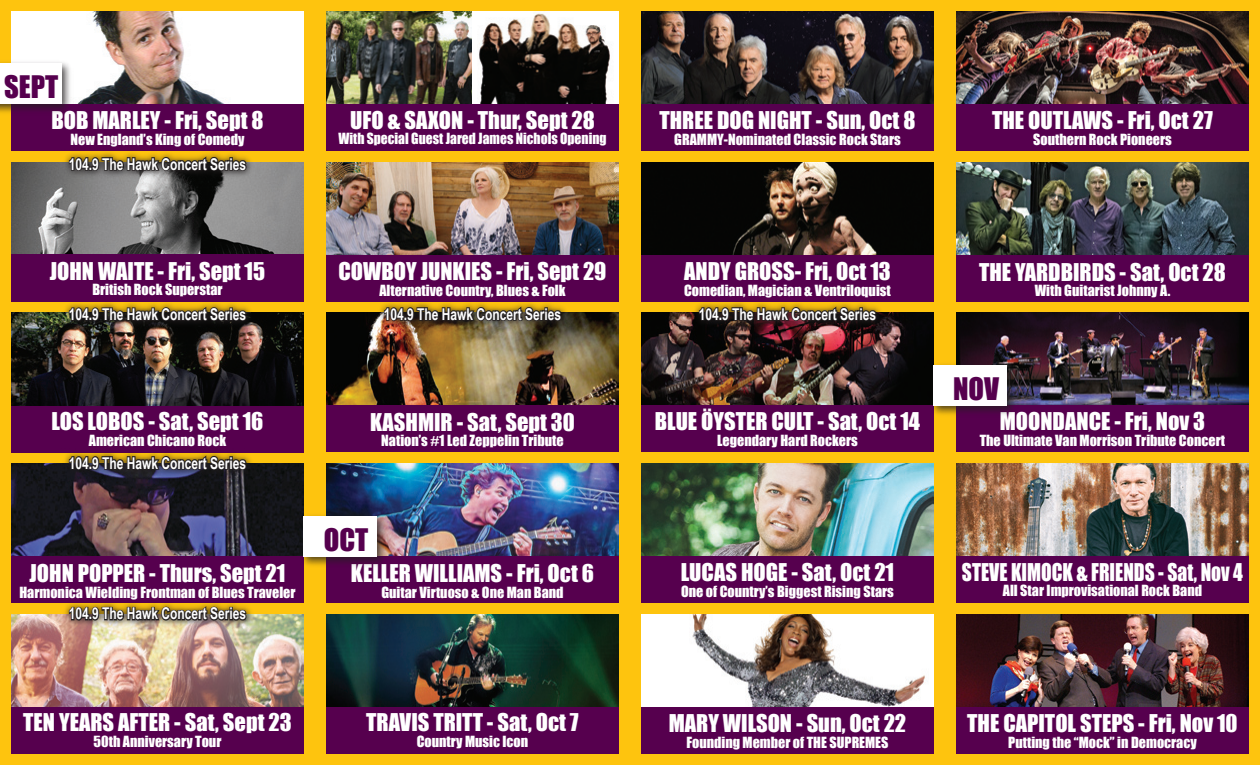
<style>
.page{position:relative;width:1260px;height:765px;background:#fec40e}
.page>*{position:absolute;margin:0;border:0;box-sizing:border-box;transform-origin:0 0}
.t1{font:28.5px "Impact";color:#56004e}
.t2{font:22.5px "Impact";color:#fff}
.t3{font:22.5px "Impact";color:#fff;scale:.87 1}
.t4{font:700 16.25px "Arial Narrow";color:#fff;scale:.9 1}
.t5{font:14.12px "Impact";color:#fff}
.t6{font:14.12px "Impact";color:#fff;scale:.96 1}
</style>
<div class="page">
<img style="left:956px;top:11px;width:293px;height:93px">
<img style="left:641px;top:463px;width:293px;height:93px">
<img style="left:641px;top:162px;width:293px;height:93px">
<img style="left:956px;top:614px;width:293px;height:93px">
<img style="left:956px;top:463px;width:293px;height:93px">
<img style="left:956px;top:313px;width:293px;height:93px">
<img style="left:956px;top:162px;width:293px;height:93px">
<img style="left:641px;top:614px;width:293px;height:93px">
<img style="left:641px;top:313px;width:293px;height:93px">
<img style="left:641px;top:11px;width:293px;height:93px">
<img style="left:326px;top:614px;width:293px;height:93px">
<img style="left:326px;top:464px;width:293px;height:92px">
<img style="left:326px;top:313px;width:293px;height:93px">
<img style="left:326px;top:162px;width:293px;height:93px">
<img style="left:471px;top:11px;width:147px;height:93px">
<img style="left:326px;top:11px;width:145px;height:93px">
<img style="left:11px;top:162px;width:293px;height:92px">
<img style="left:11px;top:614px;width:293px;height:93px">
<img style="left:11px;top:464px;width:293px;height:93px">
<img style="left:11px;top:313px;width:293px;height:93px">
<div style="left:11px;top:11px;width:293px;height:103px;background:#fff"></div>
<img style="left:77px;top:11px;width:148px;height:93px">
<div style="left:11px;top:557px;width:293px;height:46px;background:#56004e"></div>
<div style="left:11px;top:104px;width:293px;height:47px;background:#56004e"></div>
<div style="left:11px;top:406px;width:293px;height:47px;background:#56004e"></div>
<div style="left:11px;top:707px;width:293px;height:47px;background:#56004e"></div>
<div style="left:326px;top:406px;width:293px;height:46px;background:#56004e"></div>
<div style="left:326px;top:255px;width:293px;height:46px;background:#56004e"></div>
<div style="left:326px;top:556px;width:293px;height:47px;background:#56004e"></div>
<div style="left:326px;top:707px;width:293px;height:47px;background:#56004e"></div>
<div style="left:641px;top:104px;width:293px;height:47px;background:#56004e"></div>
<div style="left:641px;top:406px;width:293px;height:46px;background:#56004e"></div>
<div style="left:641px;top:707px;width:293px;height:47px;background:#56004e"></div>
<div style="left:956px;top:556px;width:293px;height:47px;background:#56004e"></div>
<div style="left:956px;top:255px;width:293px;height:46px;background:#56004e"></div>
<div style="left:956px;top:406px;width:293px;height:46px;background:#56004e"></div>
<div style="left:11px;top:254px;width:293px;height:47px;background:#56004e"></div>
<div style="left:956px;top:707px;width:293px;height:47px;background:#56004e"></div>
<div style="left:0;top:59px;width:74px;height:56px;background:#231f20;opacity:.75"></div>
<div style="left:0;top:63px;width:62px;height:41px;background:#fff"></div>
<svg style="left:62px;top:151px;width:193px;height:28px"></svg>
<svg style="left:68px;top:154px;width:180px;height:22px"></svg>
<div style="left:326px;top:104px;width:293px;height:47px;background:#56004e"></div>
<div style="left:299px;top:511px;width:90px;height:57px;background:#231f20;opacity:.75"></div>
<div style="left:304px;top:516px;width:73px;height:40px;background:#fff"></div>
<div style="left:929px;top:361px;width:90px;height:56px;background:#231f20;opacity:.75"></div>
<div style="left:934px;top:365px;width:73px;height:41px;background:#fff"></div>
<svg style="left:62px;top:301px;width:193px;height:28px"></svg>
<svg style="left:68px;top:304px;width:180px;height:22px"></svg>
<svg style="left:62px;top:453px;width:193px;height:25px"></svg>
<svg style="left:68px;top:453px;width:180px;height:22px"></svg>
<svg style="left:62px;top:603px;width:193px;height:26px"></svg>
<img style="left:68px;top:603px;width:180px;height:23px">
<svg style="left:377px;top:301px;width:193px;height:28px"></svg>
<svg style="left:383px;top:304px;width:180px;height:22px"></svg>
<svg style="left:692px;top:301px;width:193px;height:28px"></svg>
<svg style="left:698px;top:304px;width:180px;height:22px"></svg>
<div style="left:956px;top:104px;width:293px;height:47px;background:#56004e"></div>
<div style="left:641px;top:255px;width:293px;height:46px;background:#56004e"></div>
<div style="left:641px;top:556px;width:293px;height:47px;background:#56004e"></div>
<h1 class="t1" style="left:4px;top:69px;width:56px">SEPT</h1>
<h2 class="t2" style="left:51px;top:106px;width:214px">BOB MARLEY - Fri, Sept 8</h2>
<p class="t5" style="left:70px;top:130px;width:176px">New England’s King of Comedy</p>
<p class="t4" style="left:69px;top:155px;width:199px">104.9 The Hawk Concert Series</p>
<h2 class="t2" style="left:350px;top:106px;width:246px">UFO &amp; SAXON - Thur, Sept 28</h2>
<p class="t6" style="left:338px;top:130px;width:281px">With Special Guest Jared James Nichols Opening</p>
<h2 class="t2" style="left:660px;top:106px;width:257px">THREE DOG NIGHT - Sun, Oct 8</h2>
<p class="t5" style="left:674px;top:130px;width:228px">GRAMMY-Nominated Classic Rock Stars</p>
<h2 class="t2" style="left:992px;top:106px;width:222px">THE OUTLAWS - Fri, Oct 27</h2>
<p class="t5" style="left:1033px;top:131px;width:140px">Southern Rock Pioneers</p>
<h2 class="t2" style="left:50px;top:257px;width:217px">JOHN WAITE - Fri, Sept 15</h2>
<p class="t5" style="left:92px;top:281px;width:132px">British Rock Superstar</p>
<p class="t4" style="left:69px;top:305px;width:199px">104.9 The Hawk Concert Series</p>
<h2 class="t2" style="left:338px;top:257px;width:270px">COWBOY JUNKIES - Fri, Sept 29</h2>
<p class="t5" style="left:379px;top:281px;width:188px">Alternative Country, Blues &amp; Folk</p>
<h2 class="t2" style="left:684px;top:257px;width:208px">ANDY GROSS- Fri, Oct 13</h2>
<p class="t5" style="left:684px;top:281px;width:208px">Comedian, Magician &amp; Ventriloquist</p>
<p class="t4" style="left:384px;top:305px;width:199px">104.9 The Hawk Concert Series</p>
<p class="t4" style="left:699px;top:305px;width:199px">104.9 The Hawk Concert Series</p>
<h2 class="t2" style="left:52px;top:408px;width:213px">LOS LOBOS - Sat, Sept 16</h2>
<p class="t5" style="left:89px;top:432px;width:139px">American Chicano Rock</p>
<p class="t4" style="left:69px;top:454px;width:199px">104.9 The Hawk Concert Series</p>
<h2 class="t2" style="left:30px;top:559px;width:257px">JOHN POPPER - Thurs, Sept 21</h2>
<p class="t5" style="left:19px;top:583px;width:278px">Harmonica Wielding Frontman of Blues Traveler</p>
<p class="t4" style="left:69px;top:604px;width:199px">104.9 The Hawk Concert Series</p>
<h2 class="t2" style="left:370px;top:408px;width:206px">KASHMIR - Sat, Sept 30</h2>
<p class="t5" style="left:381px;top:432px;width:184px">Nation’s #1 Led Zeppelin Tribute</p>
<h1 class="t1" style="left:324px;top:522px;width:46px">OCT</h1>
<h2 class="t2" style="left:351px;top:559px;width:245px">KELLER WILLIAMS - Fri, Oct 6</h2>
<p class="t5" style="left:381px;top:584px;width:184px">Guitar Virtuoso &amp; One Man Band</p>
<h2 class="t2" style="left:655px;top:407px;width:267px">BLUE ÖYSTER CULT - Sat, Oct 14</h2>
<p class="t5" style="left:717px;top:432px;width:142px">Legendary Hard Rockers</p>
<h2 class="t2" style="left:681px;top:559px;width:215px">LUCAS HOGE - Sat, Oct 21</h2>
<p class="t5" style="left:681px;top:583px;width:214px">One of Country’s Biggest Rising Stars</p>
<h2 class="t2" style="left:979px;top:258px;width:248px">THE YARDBIRDS - Sat, Oct 28</h2>
<p class="t5" style="left:1035px;top:282px;width:137px">With Guitarist Johnny A.</p>
<h1 class="t1" style="left:953px;top:371px;width:47px">NOV</h1>
<h2 class="t2" style="left:1000px;top:407px;width:207px">MOONDANCE - Fri, Nov 3</h2>
<p class="t5" style="left:980px;top:431px;width:247px">The Ultimate Van Morrison Tribute Concert</p>
<h2 class="t3" style="left:962px;top:558px;width:325px">STEVE KIMOCK &amp; FRIENDS - Sat, Nov 4</h2>
<p class="t5" style="left:1003px;top:582px;width:201px">All Star Improvisational Rock Band</p>
<h2 class="t2" style="left:23px;top:709px;width:270px">TEN YEARS AFTER - Sat, Sept 23</h2>
<p class="t5" style="left:94px;top:733px;width:129px">50th Anniversary Tour</p>
<h2 class="t2" style="left:366px;top:709px;width:214px">TRAVIS TRITT - Sat, Oct 7</h2>
<p class="t5" style="left:417px;top:733px;width:113px">Country Music Icon</p>
<h2 class="t2" style="left:669px;top:709px;width:239px">MARY WILSON - Sun, Oct 22</h2>
<p class="t5" style="left:686px;top:733px;width:204px">Founding Member of THE SUPREMES</p>
<h2 class="t2" style="left:967px;top:709px;width:272px">THE CAPITOL STEPS - Fri, Nov 10</h2>
<p class="t5" style="left:1008px;top:734px;width:190px">Putting the “Mock” in Democracy</p>
</div>
